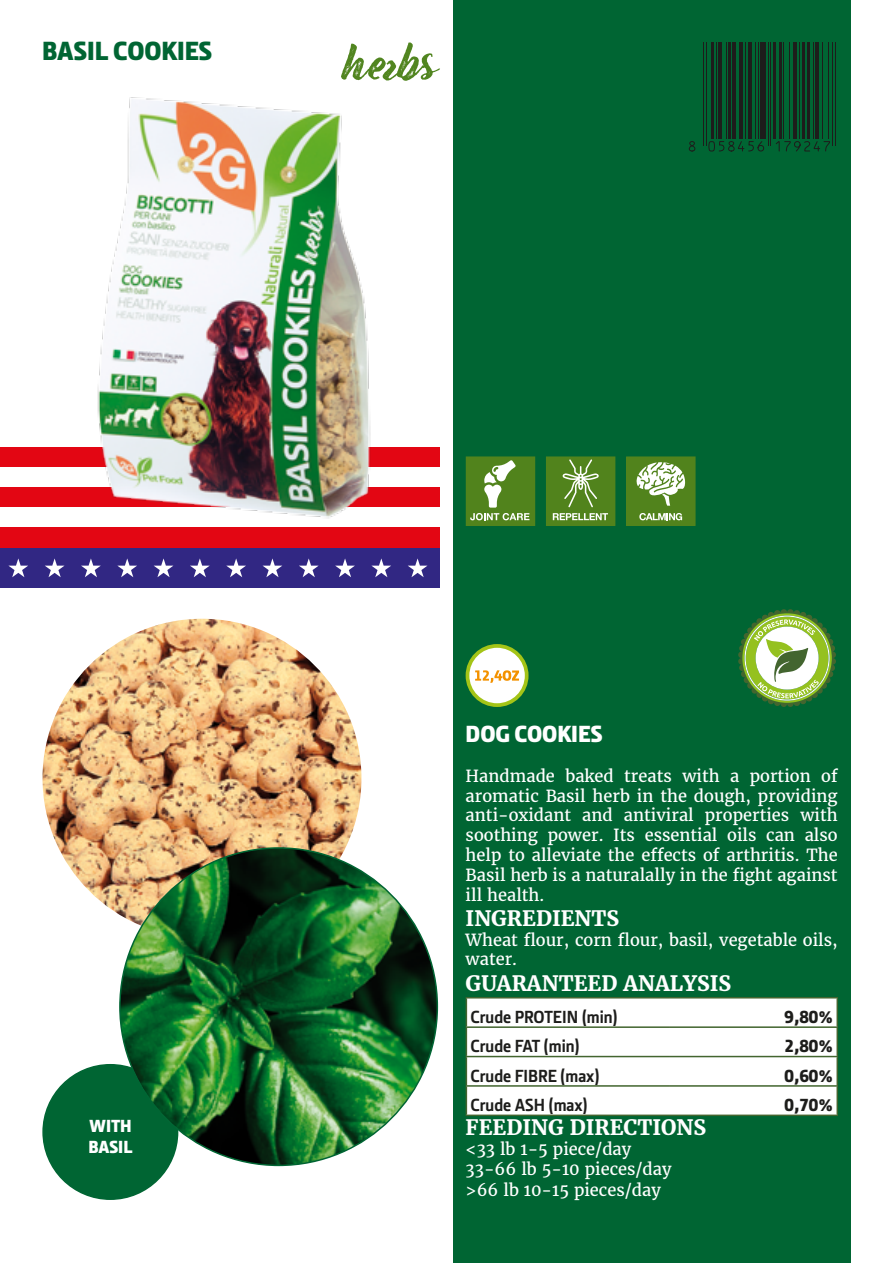
<style>
.page{position:relative;width:893px;height:1263px;background:#fff}
.page>*{position:absolute;margin:0;border:0;box-sizing:border-box;transform-origin:0 0}
.t1{font:900 27px "Section";color:#006533}
.t2{font:900 24px "Section";color:#fff}
.t3{font:700 21px "Merriweather";color:#fff}
.t4{font:700 18px "Section";color:#1d1d1b}
.t5{font:900 18px "Section";color:#1d1d1b}
.t6{font:900 18px/21.6px "Section";color:#fff}
.t7{font:16.5px/19.8px "Merriweather";color:#fff}
</style>
<div class="page">
<div style="left:0;top:448px;width:893px;height:20px;background:#e30613"></div>
<div style="left:0;top:548px;width:893px;height:40px;background:#312783"></div>
<div style="left:0;top:488px;width:893px;height:20px;background:#e30613"></div>
<div style="left:0;top:528px;width:893px;height:20px;background:#e30613"></div>
<svg style="left:8px;top:558px;width:20px;height:19px"></svg>
<svg style="left:45px;top:558px;width:20px;height:19px"></svg>
<svg style="left:81px;top:558px;width:20px;height:19px"></svg>
<svg style="left:117px;top:558px;width:20px;height:19px"></svg>
<svg style="left:154px;top:558px;width:19px;height:19px"></svg>
<svg style="left:190px;top:558px;width:20px;height:19px"></svg>
<svg style="left:226px;top:558px;width:20px;height:19px"></svg>
<svg style="left:263px;top:558px;width:19px;height:19px"></svg>
<svg style="left:299px;top:558px;width:20px;height:19px"></svg>
<svg style="left:335px;top:558px;width:20px;height:19px"></svg>
<svg style="left:371px;top:558px;width:20px;height:19px"></svg>
<svg style="left:408px;top:558px;width:19px;height:19px"></svg>
<div style="left:440px;top:423px;width:189px;height:256px;background:#fff"></div>
<div style="left:850px;top:327px;width:43px;height:336px;background:#fff"></div>
<img style="left:43px;top:619px;width:318px;height:319px;border-radius:159px">
<div style="left:43px;top:1065px;width:135px;height:134px;background:#006533;border-radius:50%"></div>
<div style="left:453px;top:0;width:397px;height:1263px;background:#006533"></div>
<hr style="left:669px;top:1026px;width:169px;height:2px;background:#43652f">
<hr style="left:669px;top:1056px;width:169px;height:1px;background:#43652f">
<hr style="left:669px;top:1085px;width:169px;height:2px;background:#43652f">
<hr style="left:466px;top:997px;width:203px;height:1px;background:#43652f">
<hr style="left:669px;top:997px;width:169px;height:1px;background:#43652f">
<hr style="left:836px;top:998px;width:2px;height:28px;background:#43652f">
<hr style="left:836px;top:1028px;width:2px;height:28px;background:#43652f">
<hr style="left:836px;top:1057px;width:2px;height:28px;background:#43652f">
<svg style="left:466px;top:998px;width:371px;height:116px;background:#f5f7f5"></svg>
<hr style="left:836px;top:1087px;width:2px;height:27px;background:#43652f">
<hr style="left:466px;top:1114px;width:203px;height:2px;background:#43652f">
<hr style="left:669px;top:1114px;width:169px;height:2px;background:#43652f">
<div style="left:466px;top:457px;width:69px;height:68px;background:#51831c"></div>
<div style="left:466px;top:456px;width:69px;height:70px;border:1px solid #51831c"></div>
<div style="left:546px;top:457px;width:69px;height:68px;background:#51831c"></div>
<div style="left:546px;top:456px;width:69px;height:70px;border:1px solid #51831c"></div>
<svg style="left:553px;top:513px;width:55px;height:7px"></svg>
<div style="left:627px;top:457px;width:68px;height:68px;background:#51831c"></div>
<div style="left:626px;top:456px;width:69px;height:70px;border:1px solid #51831c"></div>
<svg style="left:639px;top:513px;width:43px;height:7px"></svg>
<svg style="left:470px;top:460px;width:59px;height:60px"></svg>
<svg style="left:636px;top:462px;width:49px;height:44px"></svg>
<svg style="left:562px;top:459px;width:37px;height:48px"></svg>
<img style="left:91px;top:97px;width:283px;height:422px">
<img style="left:120px;top:848px;width:317px;height:317px;border-radius:159px">
<div style="left:467px;top:646px;width:60px;height:59px;background:#fff;border-radius:50%"></div>
<div style="left:466px;top:644px;width:62px;height:63px;border:4px solid #a4c417;border-radius:50%"></div>
<svg style="left:475px;top:670px;width:44px;height:13px"></svg>
<svg style="left:738px;top:609px;width:98px;height:98px"></svg>
<hr style="left:703px;top:43px;width:1px;height:103px;background:#1d1d1b">
<hr style="left:706px;top:43px;width:1px;height:103px;background:#1d1d1b">
<hr style="left:711px;top:43px;width:3px;height:96px;background:#1d1d1b">
<hr style="left:716px;top:43px;width:1px;height:96px;background:#1d1d1b">
<hr style="left:718px;top:43px;width:4px;height:96px;background:#1d1d1b">
<hr style="left:725px;top:43px;width:1px;height:96px;background:#1d1d1b">
<hr style="left:728px;top:43px;width:3px;height:96px;background:#1d1d1b">
<hr style="left:732px;top:43px;width:4px;height:96px;background:#1d1d1b">
<hr style="left:740px;top:43px;width:3px;height:96px;background:#1d1d1b">
<hr style="left:745px;top:43px;width:1px;height:96px;background:#1d1d1b">
<hr style="left:748px;top:43px;width:4px;height:96px;background:#1d1d1b">
<hr style="left:755px;top:43px;width:1px;height:96px;background:#1d1d1b">
<hr style="left:758px;top:43px;width:1px;height:96px;background:#1d1d1b">
<div style="left:761px;top:43px;width:5px;height:96px;background:#1d1d1b"></div>
<hr style="left:768px;top:43px;width:1px;height:103px;background:#1d1d1b">
<hr style="left:770px;top:43px;width:1px;height:103px;background:#1d1d1b">
<hr style="left:773px;top:43px;width:3px;height:96px;background:#1d1d1b">
<hr style="left:779px;top:43px;width:2px;height:96px;background:#1d1d1b">
<hr style="left:783px;top:43px;width:1px;height:96px;background:#1d1d1b">
<hr style="left:789px;top:43px;width:1px;height:96px;background:#1d1d1b">
<hr style="left:793px;top:43px;width:4px;height:96px;background:#1d1d1b">
<hr style="left:798px;top:43px;width:1px;height:96px;background:#1d1d1b">
<hr style="left:803px;top:43px;width:2px;height:96px;background:#1d1d1b">
<hr style="left:807px;top:43px;width:2px;height:96px;background:#1d1d1b">
<hr style="left:812px;top:43px;width:1px;height:96px;background:#1d1d1b">
<hr style="left:815px;top:43px;width:4px;height:96px;background:#1d1d1b">
<hr style="left:822px;top:43px;width:1px;height:96px;background:#1d1d1b">
<hr style="left:828px;top:43px;width:1px;height:96px;background:#1d1d1b">
<hr style="left:832px;top:43px;width:1px;height:103px;background:#1d1d1b">
<hr style="left:835px;top:43px;width:1px;height:103px;background:#1d1d1b">
<svg style="left:688px;top:141px;width:142px;height:11px"></svg>
<svg style="left:341px;top:43px;width:99px;height:38px"></svg>
<h1 class="t1" style="left:42px;top:34px;width:172px">BASIL COOKIES</h1>
<p class="t6" style="left:88px;top:1114px;width:46px">WITH<br>BASIL</p>
<h2 class="t2" style="left:466px;top:719px;width:138px">DOG COOKIES</h2>
<p class="t7" style="left:466px;top:766px;width:374px;text-align:justify">Handmade baked treats with a portion of aromatic Basil herb in the dough, providing anti-oxidant and antiviral properties with soothing power. Its essential oils can also help to alleviate the effects of arthritis. The Basil herb is a naturalally in the fight against ill health.</p>
<p class="t3" style="left:466px;top:905px;width:155px">INGREDIENTS</p>
<p class="t7" style="left:466px;top:930px;width:374px">Wheat flour, corn flour, basil, vegetable oils, water.</p>
<p class="t3" style="left:466px;top:970px;width:267px">GUARANTEED ANALYSIS</p>
<p class="t4" style="left:471px;top:1006px;width:149px">Crude PROTEIN (min)</p>
<p class="t5" style="left:785px;top:1005px;width:50px">9,80%</p>
<p class="t4" style="left:471px;top:1035px;width:111px">Crude FAT (min)</p>
<p class="t5" style="left:785px;top:1035px;width:50px">2,80%</p>
<p class="t4" style="left:471px;top:1064px;width:131px">Crude FIBRE (max)</p>
<p class="t5" style="left:785px;top:1064px;width:50px">0,60%</p>
<p class="t4" style="left:471px;top:1094px;width:119px">Crude ASH (max)</p>
<p class="t5" style="left:785px;top:1093px;width:50px">0,70%</p>
<p class="t3" style="left:466px;top:1114px;width:242px">FEEDING DIRECTIONS</p>
<p class="t7" style="left:466px;top:1139px;width:207px;line-height:20.4px">&lt;33 lb 1-5 piece/day<br>33-66 lb 5-10 pieces/day &gt;66 lb 10-15 pieces/day</p>
</div>
